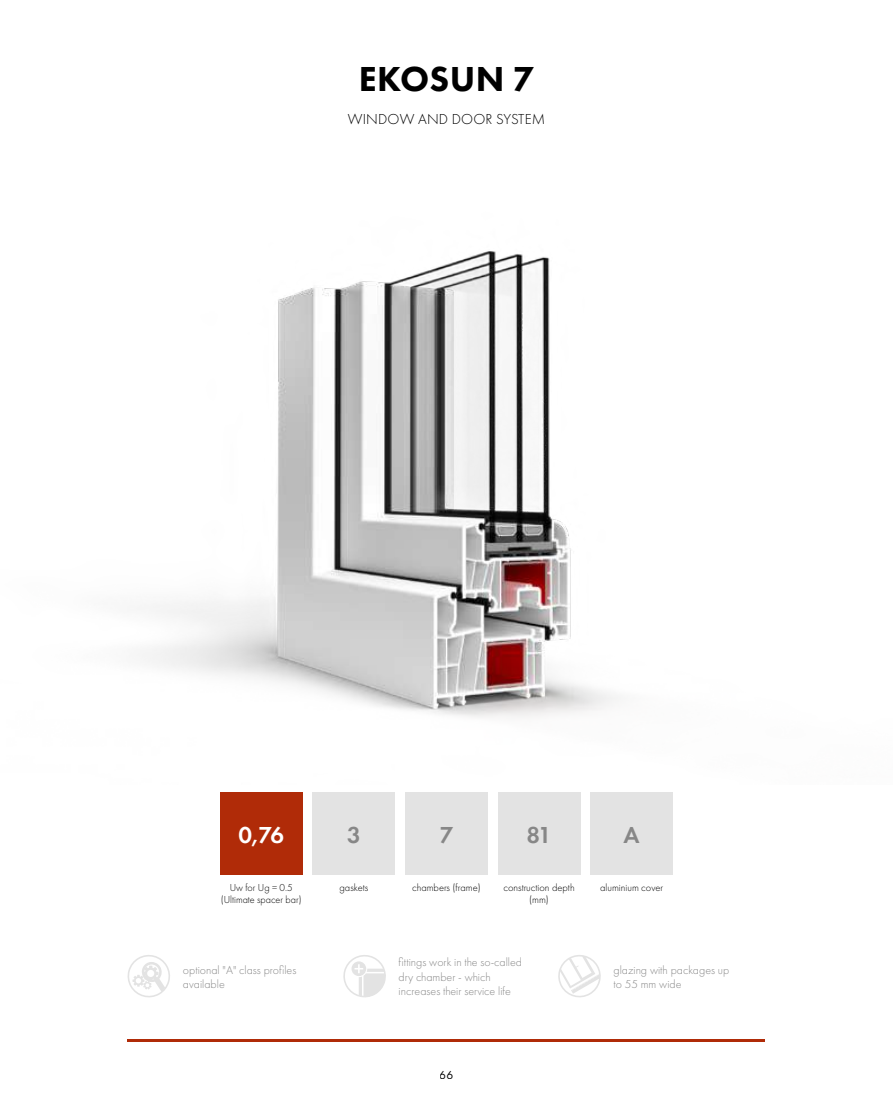
<style>
.page{position:relative;width:893px;height:1106px;background:#fff}
.page>*{position:absolute;margin:0;border:0;box-sizing:border-box;transform-origin:0 0}
.t1{font:800 36px "Futura PT";letter-spacing:.01em;color:#000}
.t2{font:600 24px "Futura PT";color:#878787}
.t3{font:600 24px "Futura PT";color:#fff}
.t4{font:300 15px "Futura PT";letter-spacing:.01em;color:#000}
.t5{font:300 12px/14.4px "Futura PT";color:#878787}
.t6{font:12px "Futura PT";color:#000}
.t7{font:300 10.5px/12px "Futura PT";color:#000;text-align:center}
</style>
<div class="page">
<img style="left:142px;top:251px;width:478px;height:466px">
<div style="left:220px;top:792px;width:82px;height:82px;background:#b02b08"></div>
<div style="left:313px;top:792px;width:82px;height:82px;background:#e3e3e3"></div>
<div style="left:405px;top:792px;width:83px;height:82px;background:#e3e3e3"></div>
<div style="left:498px;top:792px;width:82px;height:82px;background:#e3e3e3"></div>
<hr style="left:128px;top:1039px;width:637px;height:3px;background:#b02b08">
<svg style="left:127px;top:955px;width:43px;height:43px"></svg>
<svg style="left:558px;top:955px;width:43px;height:43px"></svg>
<svg style="left:343px;top:955px;width:43px;height:43px"></svg>
<div style="left:591px;top:792px;width:82px;height:82px;background:#e3e3e3"></div>
<h1 class="t1" style="left:359px;top:57px;width:177px">EKOSUN 7</h1>
<p class="t4" style="left:348px;top:110px;width:199px">WINDOW AND DOOR SYSTEM</p>
<h2 class="t3" style="left:239px;top:819px;width:47px">0,76</h2>
<p class="t7" style="left:221px;top:881px;width:82px">Uw for Ug = 0.5 (Ultimate spacer bar)</p>
<h2 class="t2" style="left:347px;top:819px;width:15px">3</h2>
<p class="t7" style="left:339px;top:881px;width:30px">gaskets</p>
<h2 class="t2" style="left:440px;top:819px;width:15px">7</h2>
<p class="t7" style="left:412px;top:881px;width:70px">chambers (frame)</p>
<h2 class="t2" style="left:526px;top:819px;width:27px">81</h2>
<p class="t7" style="left:503px;top:881px;width:73px">construction depth (mm)</p>
<h2 class="t2" style="left:624px;top:819px;width:18px">A</h2>
<p class="t7" style="left:600px;top:881px;width:65px">aluminium cover</p>
<p class="t5" style="left:183px;top:962px;width:115px">optional "A" class profiles available</p>
<p class="t5" style="left:399px;top:955px;width:125px">fittings work in the so-called dry chamber - which increases their service life</p>
<p class="t5" style="left:613px;top:962px;width:117px">glazing with packages up to 55 mm wide</p>
<p class="t6" style="left:440px;top:1067px;width:15px">66</p>
</div>
